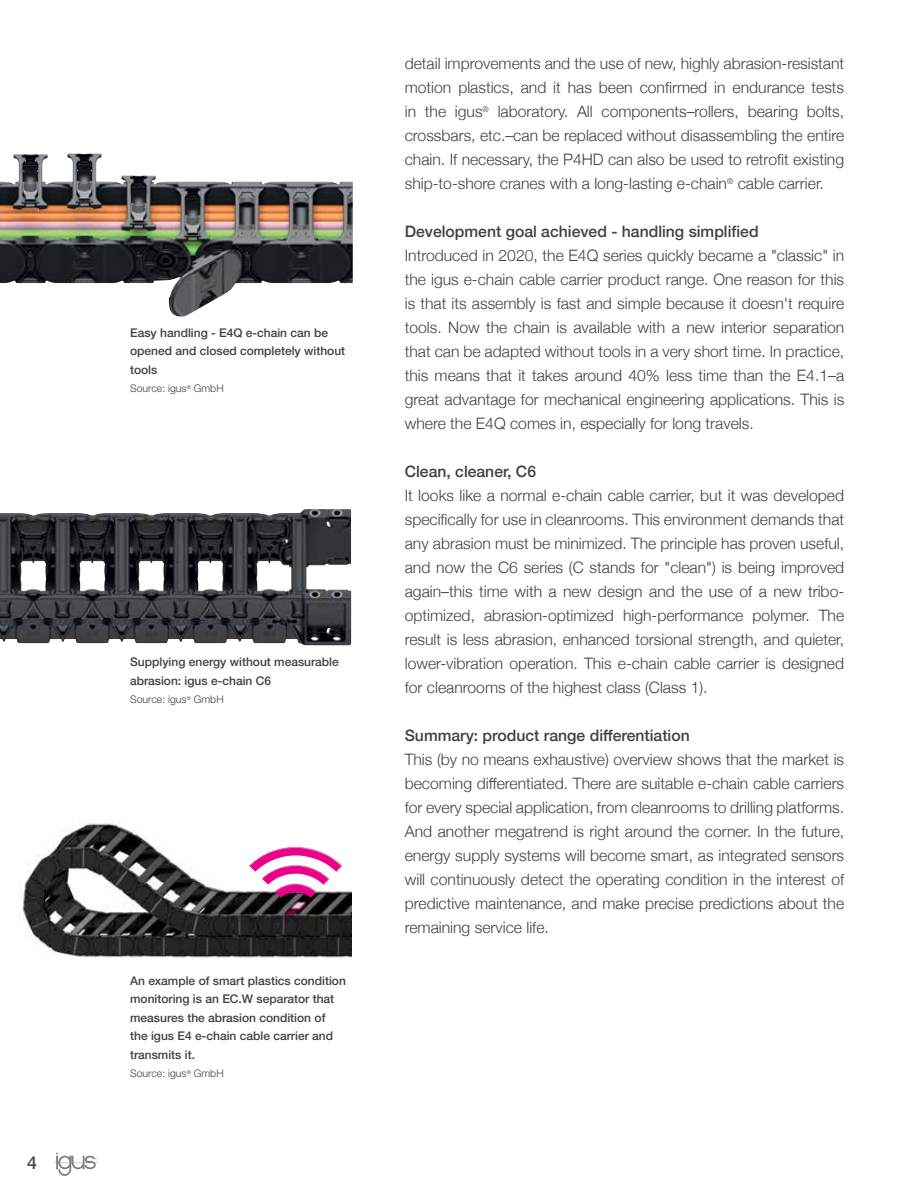
<style>
.page{position:relative;width:918px;height:1188px;background:#fff}
.page>*{position:absolute;margin:0;border:0;box-sizing:border-box;transform-origin:0 0}
.t1{font:500 18px "Helvetica Neue LTW1 G";color:#4d4d4f}
.t2{font:300 15.75px/24px "Helvetica Neue";color:#414042;text-align:justify}
.t3{font:500 15.75px "Helvetica Neue";color:#414042}
.t4{font:500 12px/18.5px "Helvetica Neue LTW1 G";color:#414042}
.t5{font:300 10.5px "Helvetica Neue LTW1 G";color:#414042}
</style>
<div class="page">
<svg style="left:53px;top:1153px;width:45px;height:23px"></svg>
<img style="left:0;top:509px;width:351px;height:136px">
<img style="left:19px;top:823px;width:332px;height:135px">
<img style="left:0;top:153px;width:353px;height:164px">
<img style="left:249px;top:846px;width:94px;height:52px">
<p class="t1" style="left:27px;top:1152px;width:12px">4</p>
<p class="t4" style="left:130px;top:323px;width:217px">Easy handling - E4Q e-chain can be opened and closed completely without tools</p>
<p class="t5" style="left:130px;top:382px;width:95px">Source: igus<sup>®</sup> GmbH</p>
<p class="t4" style="left:130px;top:653px;width:210px">Supplying energy without measurable abrasion: igus e-chain C6</p>
<p class="t5" style="left:130px;top:693px;width:95px">Source: igus<sup>®</sup> GmbH</p>
<p class="t4" style="left:130px;top:971px;width:217px">An example of smart plastics condition monitoring is an EC.W separator that measures the abrasion condition of the igus E4 e-chain cable carrier and transmits it.</p>
<p class="t5" style="left:130px;top:1067px;width:95px">Source: igus<sup>®</sup> GmbH</p>
<p class="t2" style="left:405px;top:50px;width:441px">detail improvements and the use of new, highly abrasion-resistant motion plastics, and it has been confirmed in endurance tests in the igus<sup>®</sup> laboratory. All components–rollers, bearing bolts, crossbars, etc.–can be replaced without disassembling the entire chain. If necessary, the P4HD can also be used to retrofit existing ship-to-shore cranes with a long-lasting e-chain<sup>®</sup> cable carrier.</p>
<p class="t3" style="left:405px;top:219px;width:355px">Development goal achieved - handling simplified</p>
<p class="t2" style="left:405px;top:242px;width:441px">Introduced in 2020, the E4Q series quickly became a "classic" in the igus e-chain cable carrier product range. One reason for this is that its assembly is fast and simple because it doesn't require tools. Now the chain is available with a new interior separation that can be adapted without tools in a very short time. In practice, this means that it takes around 40% less time than the E4.1–a great advantage for mechanical engineering applications. This is where the E4Q comes in, especially for long travels.</p>
<p class="t3" style="left:405px;top:459px;width:133px">Clean, cleaner, C6</p>
<p class="t2" style="left:405px;top:483px;width:441px">It looks like a normal e-chain cable carrier, but it was developed specifically for use in cleanrooms. This environment demands that any abrasion must be minimized. The principle has proven useful, and now the C6 series (C stands for "clean") is being improved again–this time with a new design and the use of a new tribo&shy;optimized, abrasion-optimized high-performance polymer. The result is less abrasion, enhanced torsional strength, and quieter, lower-vibration operation. This e-chain cable carrier is designed for cleanrooms of the highest class (Class 1).</p>
<p class="t3" style="left:405px;top:723px;width:287px">Summary: product range differentiation</p>
<p class="t2" style="left:405px;top:747px;width:441px">This (by no means exhaustive) overview shows that the market is becoming differentiated. There are suitable e-chain cable carriers for every special application, from cleanrooms to drilling platforms.<br>And another megatrend is right around the corner. In the future, energy supply systems will become smart, as integrated sensors will continuously detect the operating condition in the interest of predictive maintenance, and make precise predictions about the remaining service life.</p>
</div>
